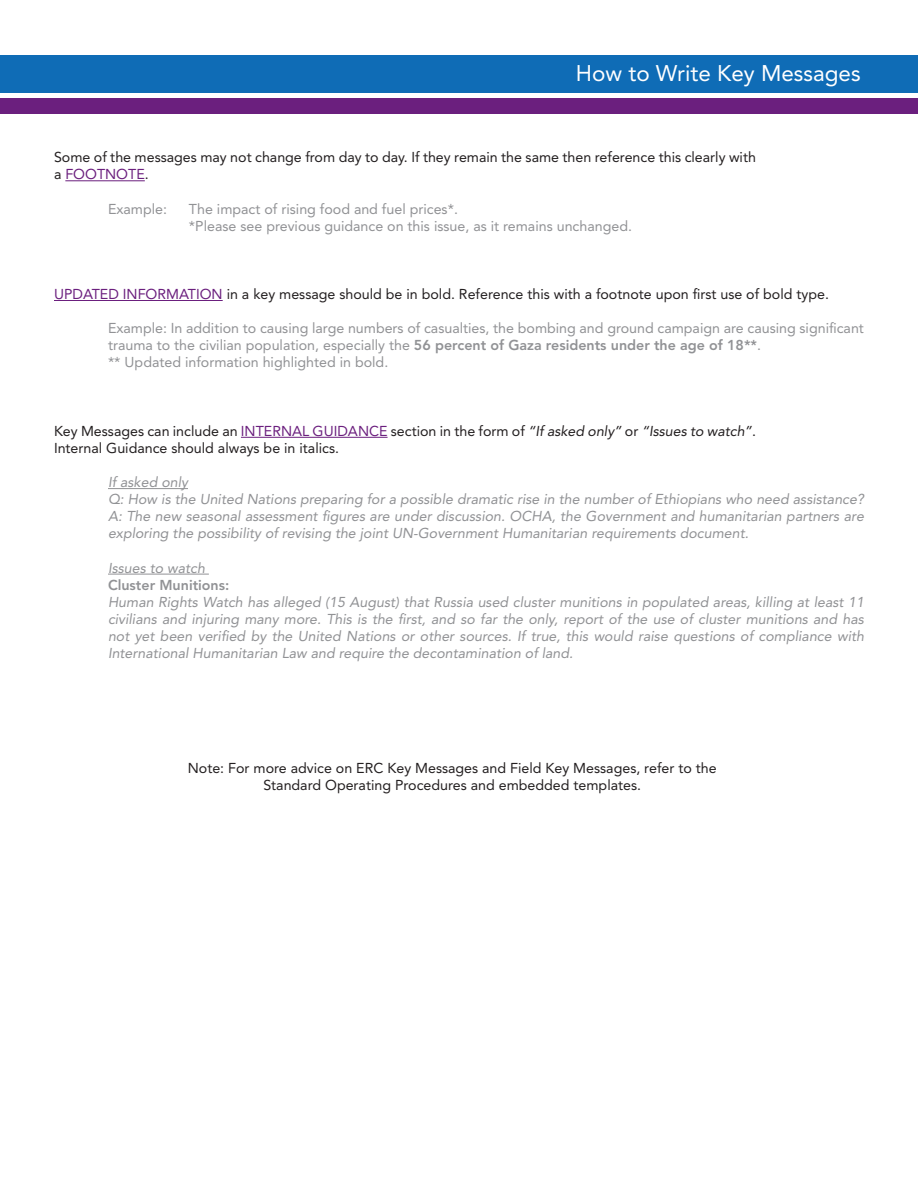
<style>
.page{position:relative;width:918px;height:1188px;background:#fff}
.page>*{position:absolute;margin:0;border:0;box-sizing:border-box;transform-origin:0 0}
.t1{font:22.5px "Avenir LT Std";color:#fff}
.t2{font:italic 14.25px/17.1px "Avenir LT Std";color:#919295;text-align:justify}
.t3{font:14.25px/17.1px "Avenir LT Std";color:#231f20}
.t4{font:14.25px/17.1px "Avenir LT Std";color:#919295}
.t5{font:italic 14.25px "Avenir LT Std";color:#231f20}
.t6{font:14.25px "Avenir LT Std";color:#6b1f7e}
.t7{font:800 14.25px "Avenir LT Std";color:#919295}
.s1{color:#6b1f7e}
.s2{font-weight:800}
.s3{font-style:normal;color:#6b1f7e}
.s4{font-style:normal}
</style>
<div class="page">
<hr style="left:65px;top:180px;width:80px;height:1px;background:#6b1f7e">
<hr style="left:54px;top:300px;width:169px;height:1px;background:#6b1f7e">
<hr style="left:241px;top:437px;width:147px;height:1px;background:#6b1f7e">
<hr style="left:108px;top:488px;width:80px;height:1px;background:#919295">
<hr style="left:108px;top:574px;width:101px;height:1px;background:#919295">
<div style="left:0;top:98px;width:918px;height:16px;background:#6b1f7e"></div>
<div style="left:0;top:56px;width:918px;height:37px;background:#0f6cb6"></div>
<p class="t1" style="left:576px;top:60px;width:286px">How to Write Key Messages</p>
<p class="t3" style="left:54px;top:149px;width:703px">Some of the messages may not change from day to day. If they remain the same then reference this clearly with a <span class="s1">footn ote</span>.</p>
<p class="t4" style="left:108px;top:200px;width:61px">Example:</p>
<p class="t4" style="left:189px;top:200px;width:271px">The impact of rising food and fuel prices*.</p>
<p class="t4" style="left:189px;top:217px;width:445px">*Please see previous guidance on this issue, as it remains unchanged.</p>
<p class="t6" style="left:54px;top:286px;width:114px">Updated in format</p>
<p class="t3" style="left:196px;top:286px;width:634px"><span class="s1">ion</span> in a key message should be in bold. Reference this with a footnote upon first use of bold type.</p>
<p class="t4" style="left:108px;top:320px;width:757px">Example: I n addition to causing large numbers of casualties, the bombing and ground campaign are causing significant trauma to the civilian population, especially the <span class="s2">56 percent of Gaza residents under the age of 18**</span>.</p>
<p class="t4" style="left:108px;top:354px;width:282px">** U pdated information highlighted in bold.</p>
<p class="t3" style="left:54px;top:422px;width:229px">Key Messages can include an <span class="s1">Interna</span></p>
<p class="t6" style="left:302px;top:423px;width:58px">l Guidanc</p>
<p class="t5" style="left:379px;top:423px;width:378px"><span class="s3">e</span> <span class="s4">section in the form of</span> “If asked only” <span class="s4">or</span> “Issues to watch”<span class="s4">.</span></p>
<p class="t3" style="left:54px;top:440px;width:287px">I nternal Guidance should always be in italics.</p>
<p class="t2" style="left:108px;top:474px;width:82px">If asked only</p>
<p class="t2" style="left:108px;top:491px;width:757px">Q: How is the United Nations preparing for a possible dramatic rise in the number of Ethiopians who need assistance?<br>A: The new seasonal assessment figures are under discussion. OCHA, the Government and humanitarian partners are exploring the possibility of revising the joint UN-Government Humanitarian requirements document.</p>
<p class="t2" style="left:108px;top:559px;width:98px">Issues to watch</p>
<p class="t7" style="left:108px;top:576px;width:123px">Cluster Munitions:</p>
<p class="t2" style="left:108px;top:594px;width:758px">Human Rights Watch has alleged (15 August) that Russia used cluster munitions in populated areas, killing at least 11 civilians and injuring many more. This is the first, and so far the only, report of the use of cluster munitions and has not yet been verified by the United Nations or other sources. If true, this would raise questions of compliance with International Humanitarian Law and require the decontamination of land.</p>
<p class="t3" style="left:188px;top:760px;width:530px">Note: For more advice on ERC Key Messages and Field Key Messages, refer to the</p>
<p class="t3" style="left:263px;top:777px;width:379px">Standard Operating Procedures and embedded templates.</p>
</div>
